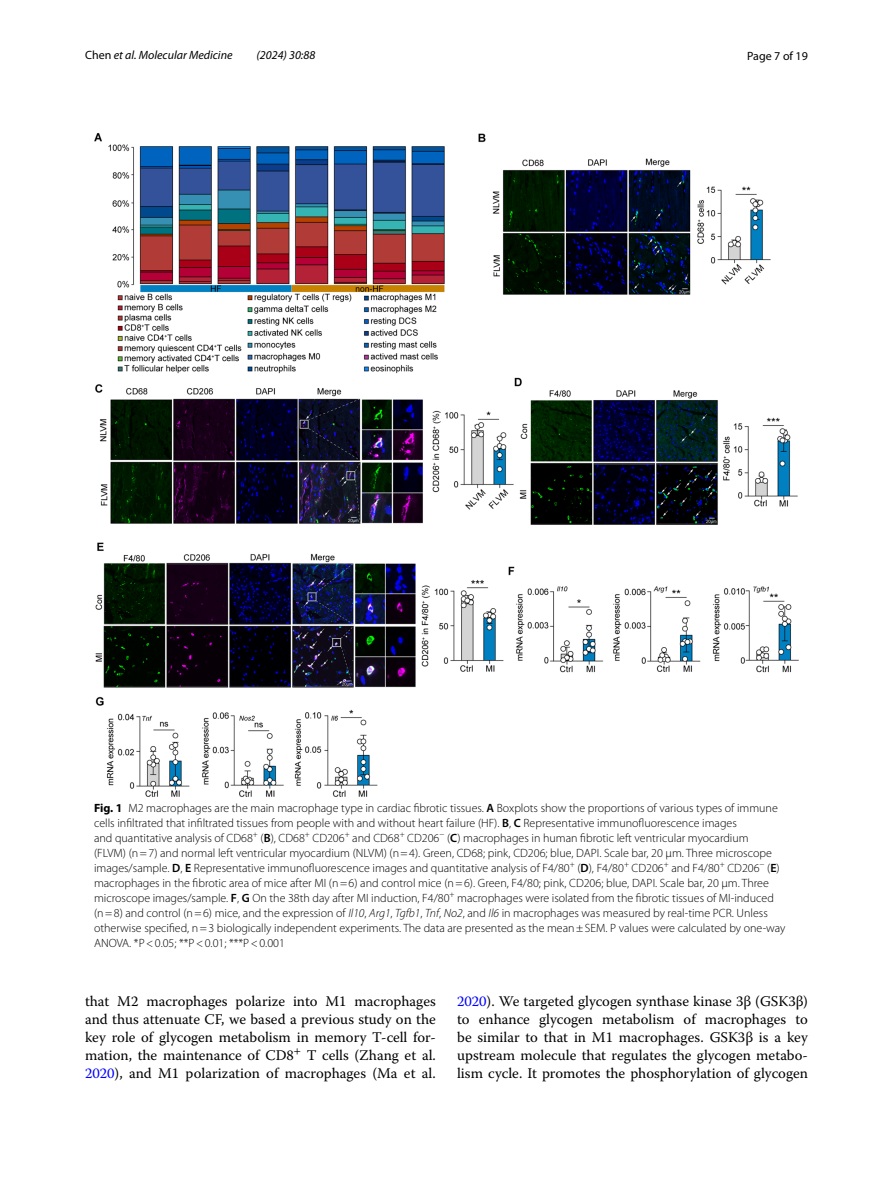
<style>
.page{position:relative;width:893px;height:1187px;background:#fff}
.page>*{position:absolute;margin:0;border:0;box-sizing:border-box;transform-origin:0 0}
.t1{font:14.7px/18px "Warnock Pro";color:#000;text-align:justify}
.t2{font:300 12px/15px "Myriad Pro";color:#000}
.t3{font:italic 12px "Myriad Pro";color:#000}
.t4{font:12px "Myriad Pro";color:#000}
.s1{font-style:normal}
.s2{font-weight:700}
.s3{font-weight:600}
.s4{font-style:italic}
.s5{color:#00f}
</style>
<div class="page">
<img style="left:94px;top:133px;width:705px;height:664px">
<p class="t3" style="left:85px;top:48px;width:149px"><span class="s1">Chen</span> et al. Molecular Medicine</p>
<p class="t3" style="left:257px;top:48px;width:60px">(2024) 30:88</p>
<p class="t4" style="left:747px;top:48px;width:62px">Page 7 of 19</p>
<p class="t2" style="left:94px;top:800px;width:693px"><span class="s2">Fig. 1</span> M2 macrophages are the main macrophage type in cardiac fibrotic tissues. <span class="s3">A</span> Boxplots show the proportions of various types of immune cells infiltrated that infiltrated tissues from people with and without heart failure (HF). <span class="s3">B</span>, <span class="s3">C</span> Representative immunofluorescence images<br>and quantitative analysis of -CD68<sup>+</sup> (<span class="s3">B</span>), CD68<sup>+</sup> CD206<sup>+</sup> and -CD68<sup>+</sup> CD206<sup>−</sup> (<span class="s3">C</span>) macrophages in human fibrotic left ventricular myocardium<br>(FLVM) (n=7) and normal left ventricular myocardium (NLVM) (n=4). Green, CD68; pink, CD206; blue, DAPI. Scale bar, 20 μm. Three microscope images/sample. <span class="s3">D</span>, <span class="s3">E</span> Representative immunofluorescence images and quantitative analysis of F4/80<sup>+</sup> (<span class="s3">D</span>), F4/80<sup>+</sup> CD206<sup>+</sup> and F4/80<sup>+</sup> CD206<sup>−</sup> (<span class="s3">E</span>) macrophages in the fibrotic area of mice after MI (n=6) and control mice (n=6). Green, F4/80; pink, CD206; blue, DAPI. Scale bar, 20 μm. Three microscope images/sample. <span class="s3">F</span>, <span class="s3">G</span> On the 38th day after MI induction, F4/80<sup>+</sup> macrophages were isolated from the fibrotic tissues of MI-induced (n=8) and control (n=6) mice, and the expression of <span class="s4">Il10</span>, <span class="s4">Arg1</span>, <span class="s4">Tgfb1</span>, <span class="s4">Tnf</span>, <span class="s4">No2</span>, and <span class="s4">Il6</span> in macrophages was measured by real-time PCR. Unless otherwise specified, n=3 biologically independent experiments. The data are presented as the mean±SEM. P values were calculated by one-way ANOVA. *P&lt;0.05; **P&lt;0.01; ***P&lt;0.001</p>
<p class="t1" style="left:85px;top:991px;width:352px">that M2 macrophages polarize into M1 macrophages and thus attenuate CF, we based a previous study on the key role of glycogen metabolism in memory T-cell for&shy;mation, the maintenance of CD8<sup>+</sup> T cells (Zhang et al.<br><span class="s5">2020</span>), and M1 polarization of macrophages (Ma et al.</p>
<p class="t1" style="left:457px;top:991px;width:352px"><span class="s5">2020</span>). We targeted glycogen synthase kinase 3β (GSK3β) to enhance glycogen metabolism of macrophages to be similar to that in M1 macrophages. GSK3β is a key upstream molecule that regulates the glycogen metabo&shy;lism cycle. It promotes the phosphorylation of glycogen</p>
</div>
